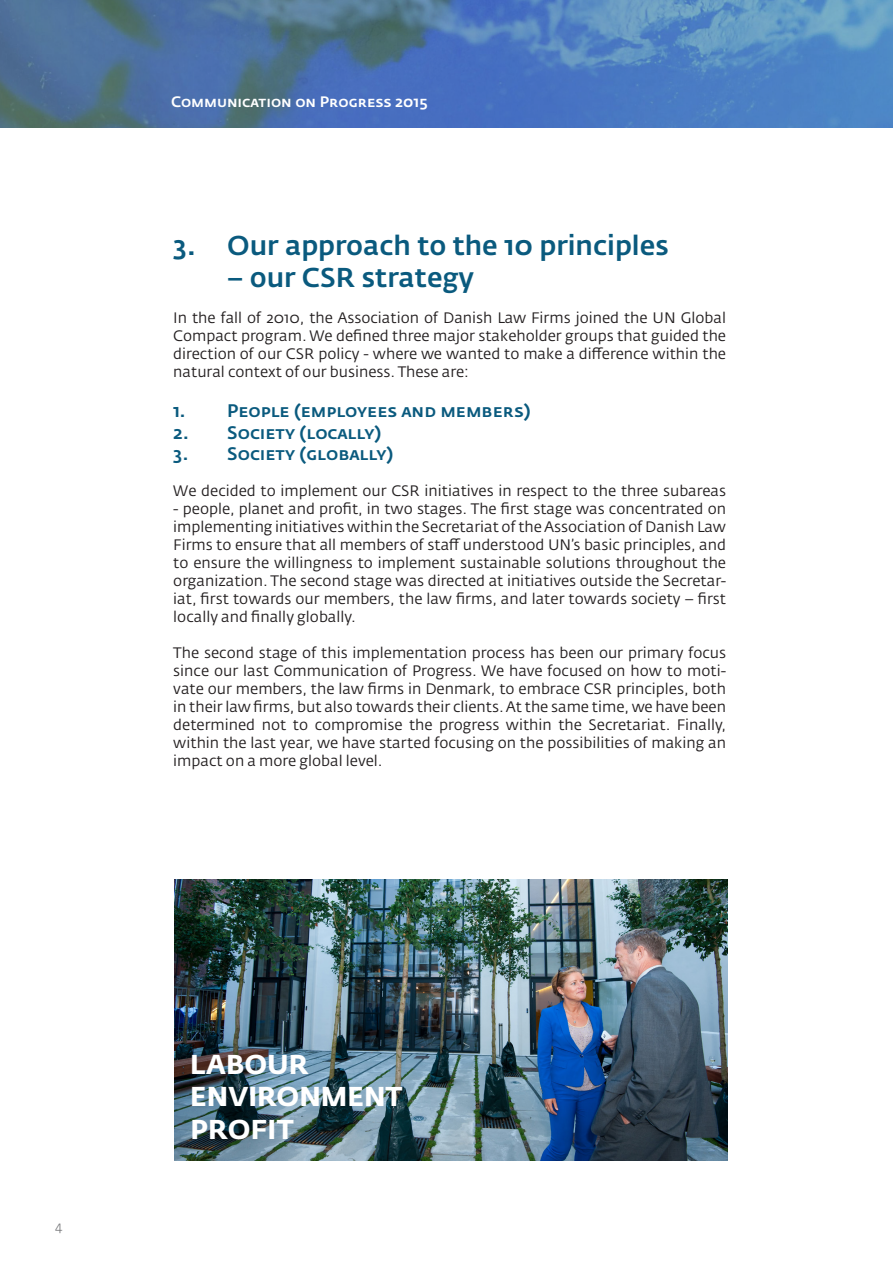
<style>
.page{position:relative;width:893px;height:1263px;background:#fff}
.page>*{position:absolute;margin:0;border:0;box-sizing:border-box;transform-origin:0 0}
.t1{font:500 27px "Fedra Sans Alt Std";color:#0a5a7e}
.t2{font:700 27px "Fedra Sans Alt Std";color:#fff}
.t3{font:500 18px "Fedra Sans Alt Std";color:#0a5a7e}
.t4{font:15px/18px "Fedra Sans Alt Std";color:#231f20;text-align:justify}
.t5{font:500 15px "Fedra Sans Alt Std";color:#fff}
.t6{font:300 13.5px "Fedra Sans Alt Std";color:#6c6d70}
</style>
<div class="page">
<svg style="left:0;top:0;width:893px;height:128px;background:#4f7aae"></svg>
<img style="left:174px;top:880px;width:553px;height:281px">
<p class="t5" style="left:171px;top:93px;width:258px">Communication on Progress 2015</p>
<p class="t1" style="left:173px;top:229px;width:497px">3. Our approach to the 10 principles</p>
<p class="t1" style="left:227px;top:261px;width:248px">– our CSR strategy</p>
<p class="t4" style="left:173px;top:309px;width:554px">In the fall of 2010, the Association of Danish Law Firms joined the UN Global Compact program. We defined three major stakeholder groups that guided the direction of our CSR policy - where we wanted to make a difference within the natural context of our business. These are:</p>
<p class="t3" style="left:173px;top:399px;width:359px">1. People (employees and members)</p>
<p class="t3" style="left:173px;top:421px;width:210px">2. Society (locally)</p>
<p class="t3" style="left:173px;top:443px;width:222px">3. Society (globally)</p>
<p class="t4" style="left:173px;top:482px;width:554px">We decided to implement our CSR initiatives in respect to the three subareas</p>
<p class="t4" style="left:173px;top:500px;width:554px">- people, planet and profit, in two stages. The first stage was concentrated on implementing initiatives within the Secretariat of the Association of Danish Law Firms to ensure that all members of staff understood UN’s basic principles, and to ensure the willingness to implement sustainable solutions throughout the organization. The second stage was directed at initiatives outside the Secretar&shy;iat, first towards our members, the law firms, and later towards society – first locally and finally globally.</p>
<p class="t4" style="left:173px;top:644px;width:554px">The second stage of this implementation process has been our primary focus since our last Communication of Progress. We have focused on how to moti&shy;vate our members, the law firms in Denmark, to embrace CSR principles, both in their law firms, but also towards their clients. At the same time, we have been determined not to compromise the progress within the Secretariat. Finally, within the last year, we have started focusing on the possibilities of making an impact on a more global level.</p>
<p class="t6" style="left:55px;top:1218px;width:9px">4</p>
<p class="t2" style="left:190px;top:1048px;width:120px">LABOUR</p>
<p class="t2" style="left:190px;top:1080px;width:214px">ENVIRONMENT</p>
<p class="t2" style="left:190px;top:1112px;width:105px">PROFIT</p>
</div>
